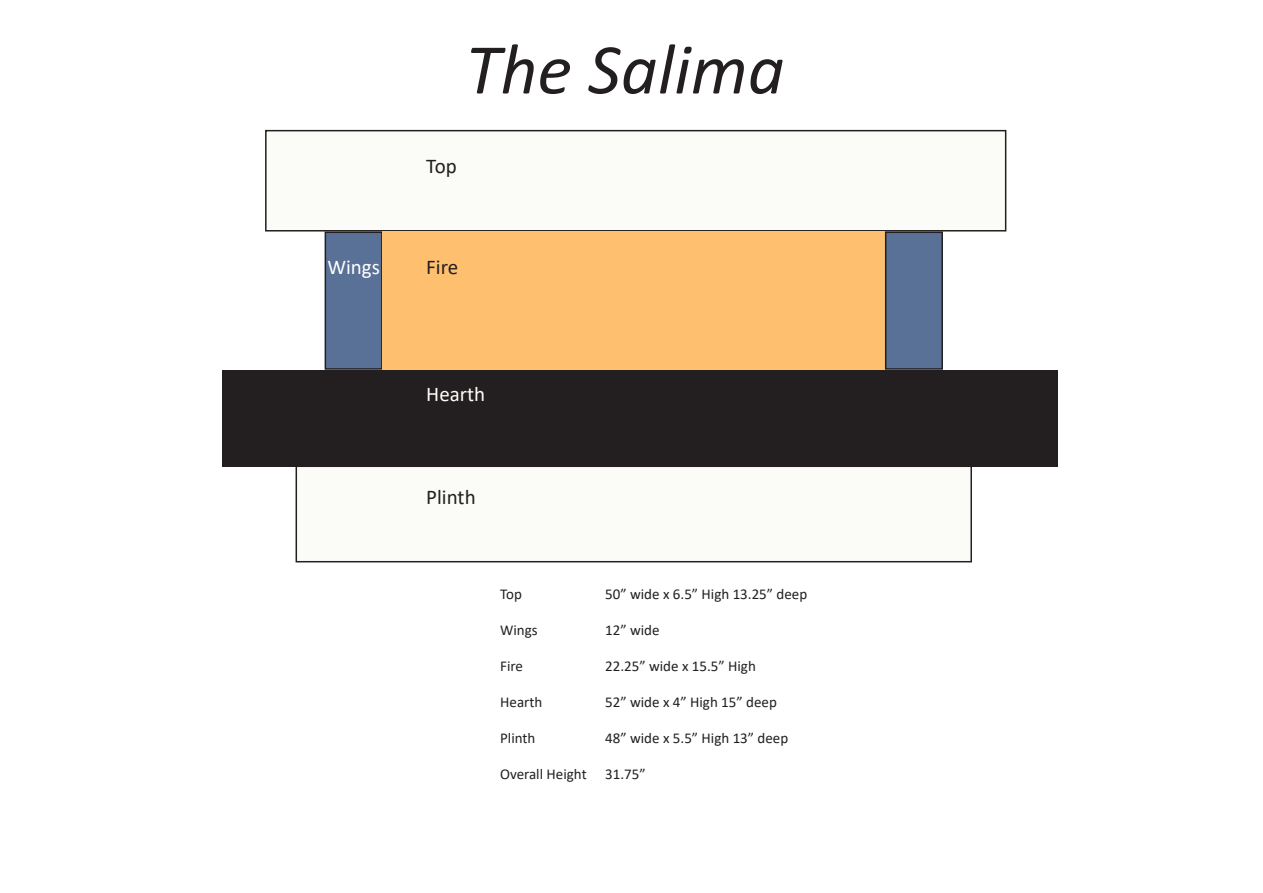
<style>
.page{position:relative;width:1263px;height:893px;background:#fff}
.page>*{position:absolute;margin:0;border:0;box-sizing:border-box;transform-origin:0 0}
.t1{font:italic 72px "Calibri";color:#231f20}
.t2{font:21px "Calibri";color:#231f20}
.t3{font:21px "Calibri";color:#fffcf7}
.t4{font:21px "Calibri";color:#fff}
.t5{font:15px "Calibri";color:#231f20}
</style>
<div class="page">
<div style="left:223px;top:370px;width:835px;height:97px;background:#231f20"></div>
<div style="left:296px;top:466px;width:675px;height:96px;background:#fbfbf8"></div>
<div style="left:296px;top:465px;width:676px;height:97px;border:2px solid #231f20"></div>
<div style="left:266px;top:131px;width:740px;height:100px;background:#fbfbf8"></div>
<div style="left:265px;top:130px;width:741px;height:102px;border:2px solid #231f20"></div>
<div style="left:325px;top:232px;width:57px;height:137px;background:#597196"></div>
<div style="left:325px;top:232px;width:58px;height:138px;border:2px solid #231f20"></div>
<div style="left:383px;top:232px;width:502px;height:138px;background:#fec06f"></div>
<div style="left:886px;top:232px;width:56px;height:137px;background:#597196"></div>
<div style="left:885px;top:232px;width:58px;height:138px;border:2px solid #231f20"></div>
<p class="t1" style="left:465px;top:19px;width:321px">The Salima</p>
<p class="t2" style="left:426px;top:152px;width:32px">Top</p>
<p class="t4" style="left:327px;top:253px;width:54px">Wings</p>
<p class="t2" style="left:426px;top:253px;width:33px">Fire</p>
<p class="t3" style="left:426px;top:380px;width:60px">Hearth</p>
<p class="t2" style="left:426px;top:482px;width:51px">Plinth</p>
<p class="t5" style="left:500px;top:584px;width:23px">Top</p>
<p class="t5" style="left:500px;top:620px;width:39px">Wings</p>
<p class="t5" style="left:500px;top:656px;width:24px">Fire</p>
<p class="t5" style="left:500px;top:692px;width:44px">Hearth</p>
<p class="t5" style="left:500px;top:728px;width:37px">Plinth</p>
<p class="t5" style="left:500px;top:764px;width:88px">Overall Height</p>
<p class="t5" style="left:605px;top:584px;width:203px">50” wide x 6.5” High 13.25” deep</p>
<p class="t5" style="left:605px;top:620px;width:56px">12” wide</p>
<p class="t5" style="left:605px;top:656px;width:152px">22.25” wide x 15.5” High</p>
<p class="t5" style="left:605px;top:692px;width:173px">52” wide x 4” High 15” deep</p>
<p class="t5" style="left:605px;top:728px;width:184px">48” wide x 5.5” High 13” deep</p>
<p class="t5" style="left:605px;top:764px;width:42px">31.75”</p>
</div>
